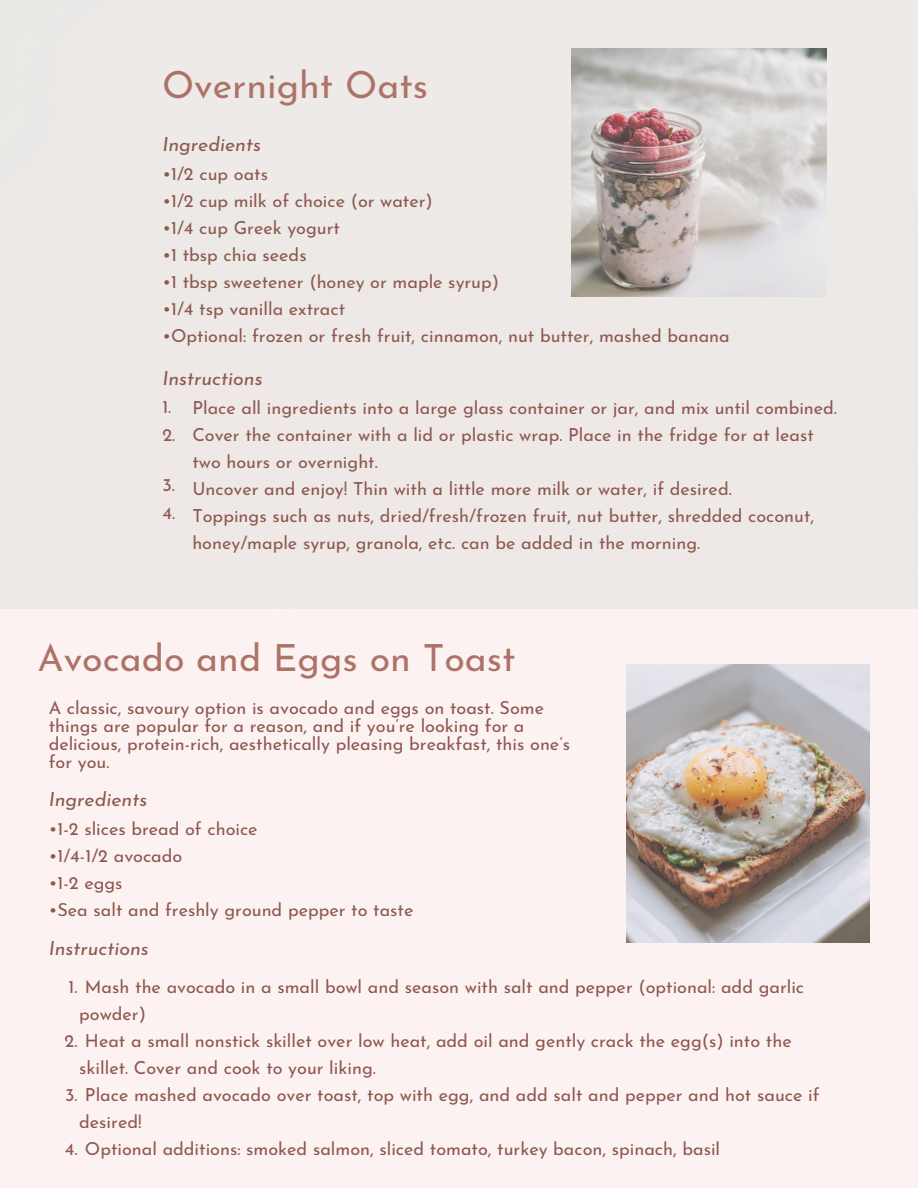
<style>
.page{position:relative;width:918px;height:1188px;background:#fdf2f2}
.page>*{position:absolute;margin:0;border:0;box-sizing:border-box;transform-origin:0 0}
.t1{font:37.5px "Josefin Sans";color:#ad7369}
.t2{font:italic 19.5px "Josefin Sans";color:#8d584f}
.t3{font:18px/27px "Josefin Sans";color:#8d584f}
</style>
<div class="page">
<div style="left:0;top:0;width:918px;height:608px;background:#ede9e6"></div>
<img style="left:571px;top:48px;width:255px;height:249px">
<img style="left:626px;top:665px;width:243px;height:278px">
<h1 class="t1" style="left:162px;top:70px;width:268px">Overnight Oats</h1>
<p class="t2" style="left:162px;top:136px;width:100px">Ingredients</p>
<p class="t3" style="left:162px;top:162px;width:107px">•1/2 cup oats</p>
<p class="t3" style="left:162px;top:189px;width:272px">•1/2 cup milk of choice (or water)</p>
<p class="t3" style="left:162px;top:216px;width:179px">•1/4 cup Greek yogurt</p>
<p class="t3" style="left:162px;top:243px;width:146px">•1 tbsp chia seeds</p>
<p class="t3" style="left:162px;top:270px;width:338px">•1 tbsp sweetener (honey or maple syrup)</p>
<p class="t3" style="left:162px;top:297px;width:184px">•1/4 tsp vanilla extract</p>
<p class="t3" style="left:162px;top:324px;width:569px">•Optional: frozen or fresh fruit, cinnamon, nut butter, mashed banana</p>
<p class="t2" style="left:162px;top:370px;width:102px">Instructions</p>
<p class="t3" style="left:162px;top:395px;width:14px;line-height:28.2px">1.<br>2.</p>
<p class="t3" style="left:162px;top:472px;width:14px;line-height:28.2px">3.<br>4.</p>
<p class="t3" style="left:192px;top:396px;width:646px">Place all ingredients into a large glass container or jar, and mix until combined.<br>Cover the container with a lid or plastic wrap. Place in the fridge for at least two hours or overnight.<br>Uncover and enjoy! Thin with a little more milk or water, if desired.<br>Toppings such as nuts, dried/fresh/frozen fruit, nut butter, shredded coconut, honey/maple syrup, granola, etc. can be added in the morning.</p>
<h1 class="t1" style="left:37px;top:643px;width:480px">Avocado and Eggs on Toast</h1>
<p class="t3" style="left:49px;top:701px;width:523px;line-height:18px">A classic, savoury option is avocado and eggs on toast. Some things are popular for a reason, and if you’re looking for a delicious, protein-rich, aesthetically pleasing breakfast, this one’s for you.</p>
<p class="t2" style="left:49px;top:791px;width:100px">Ingredients</p>
<p class="t3" style="left:49px;top:817px;width:210px">•1-2 slices bread of choice</p>
<p class="t3" style="left:49px;top:844px;width:135px">•1/4-1/2 avocado</p>
<p class="t3" style="left:49px;top:871px;width:75px">•1-2 eggs</p>
<p class="t3" style="left:49px;top:898px;width:366px">•Sea salt and freshly ground pepper to taste</p>
<p class="t2" style="left:49px;top:940px;width:102px">Instructions</p>
<p class="t3" style="left:79px;top:975px;width:726px;text-indent:-11px">1. Mash the avocado in a small bowl and season with salt and pepper (optional: add garlic powder)</p>
<p class="t3" style="left:79px;top:1029px;width:714px;text-indent:-15px">2. Heat a small nonstick skillet over low heat, add oil and gently crack the egg(s) into the skillet. Cover and cook to your liking.</p>
<p class="t3" style="left:79px;top:1083px;width:742px;text-indent:-14px">3. Place mashed avocado over toast, top with egg, and add salt and pepper and hot sauce if desired!</p>
<p class="t3" style="left:65px;top:1137px;width:657px">4. Optional additions: smoked salmon, sliced tomato, turkey bacon, spinach, basil</p>
</div>
